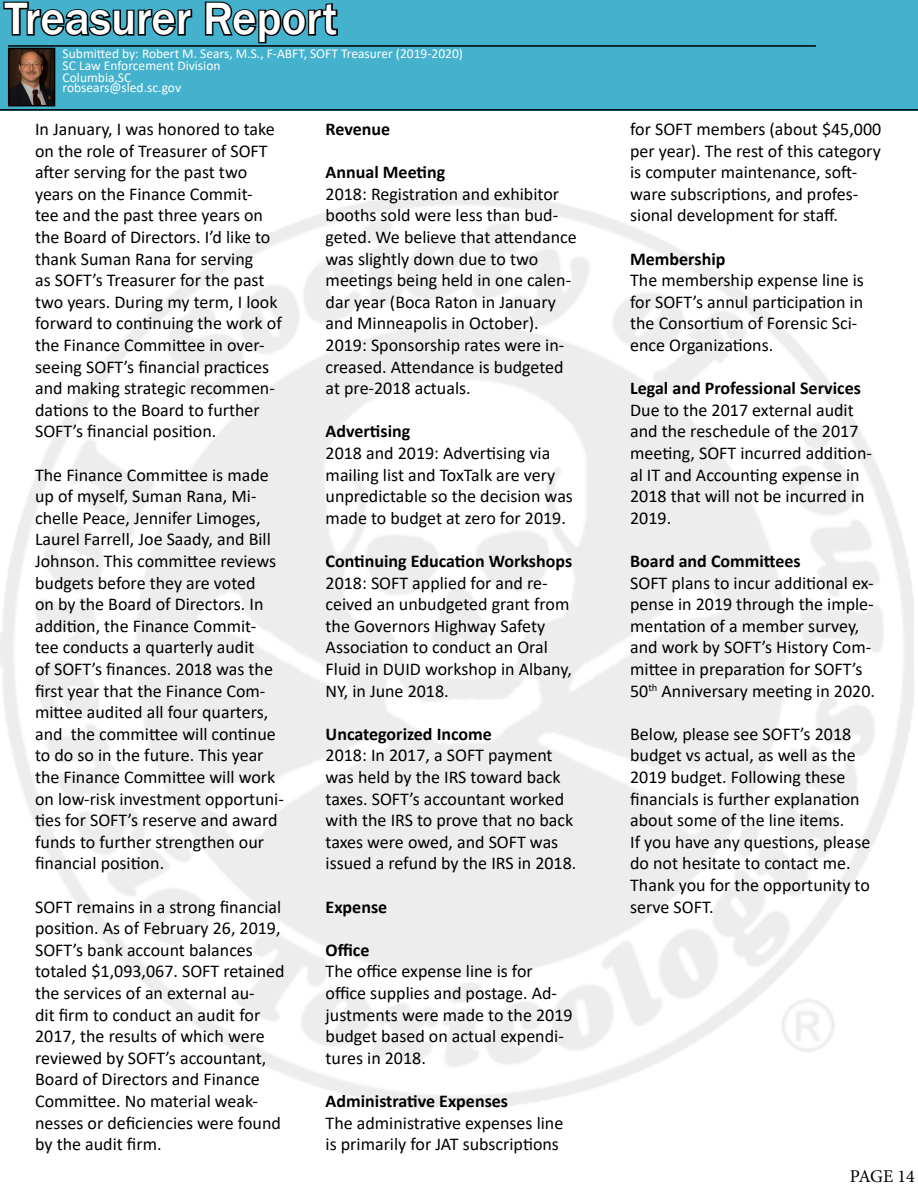
<style>
.page{position:relative;width:918px;height:1188px;background:#fff}
.page>*{position:absolute;margin:0;border:0;box-sizing:border-box;transform-origin:0 0}
.t1{font:500 46.5px "Franklin Gothic";color:#fff}
.t2{font:18px/21.6px "Calibri";color:#000}
.t3{font:700 18px "Calibri";color:#000}
.t4{font:18px "Minion Pro";letter-spacing:-.015em;color:#000}
.t5{font:13.5px "Calibri";color:#fff}
</style>
<div class="page">
<div style="left:0;top:0;width:918px;height:110px;background:#44b2cd"></div>
<hr style="left:0;top:109px;width:918px;height:2px;background:#000">
<svg style="left:3px;top:1px;width:190px;height:36px"></svg>
<svg style="left:204px;top:1px;width:134px;height:43px"></svg>
<img style="left:11px;top:51px;width:41px;height:52px">
<div style="left:8px;top:48px;width:47px;height:58px;border:2px solid #000"></div>
<hr style="left:8px;top:45px;width:808px;height:2px;background:#000">
<p class="t1" style="left:5px;top:-10px;width:334px">Treasurer Report</p>
<p class="t5" style="left:63px;top:44px;width:402px">Submitted by: Robert M. Sears, M.S., F-ABFT, SOFT Treasurer (2019-2020)</p>
<p class="t5" style="left:63px;top:56px;width:159px">SC Law Enforcement Division</p>
<p class="t5" style="left:63px;top:68px;width:70px">Columbia,SC</p>
<p class="t5" style="left:63px;top:78px;width:120px">robsears@sled.sc.gov</p>
<p class="t2" style="left:35px;top:118px;width:248px">In January, I was honored to take on the role of Treasurer of SOFT after serving for the past two years on the Finance Commit-<br>tee and the past three years on the Board of Directors. I’d like to thank Suman Rana for serving<br>as SOFT’s Treasurer for the past two years. During my term, I look forward to continuing the work of the Finance Committee in over&shy;seeing SOFT’s financial practices and making strategic recommen&shy;dations to the Board to further<br>SOFT’s financial position.</p>
<p class="t2" style="left:35px;top:463px;width:250px">The Finance Committee is made up of myself, Suman Rana, Mi&shy;chelle Peace, Jennifer Limoges,<br>Laurel Farrell, Joe Saady, and Bill<br>Johnson. This committee reviews budgets before they are voted<br>on by the Board of Directors. In addition, the Finance Commit&shy;tee conducts a quarterly audit<br>of SOFT’s finances. 2018 was the first year that the Finance Com&shy;mittee audited all four quarters, and the committee will continue to do so in the future. This year the Finance Committee will work on low-risk investment opportuni&shy;ties for SOFT’s reserve and award funds to further strengthen our financial position.</p>
<p class="t2" style="left:35px;top:895px;width:251px">SOFT remains in a strong financial position. As of February 26, 2019,<br>SOFT’s bank account balances totaled $1,093,067. SOFT retained the services of an external au-<br>dit firm to conduct an audit for<br>2017, the results of which were reviewed by SOFT’s accountant,<br>Board of Directors and Finance<br>Committee. No material weak&shy;nesses or deficiencies were found by the audit firm.</p>
<p class="t3" style="left:326px;top:116px;width:66px">Revenue</p>
<p class="t3" style="left:326px;top:159px;width:121px">Annual Meeting</p>
<p class="t2" style="left:326px;top:183px;width:253px">2018: Registration and exhibitor booths sold were less than bud&shy;geted. We believe that attendance was slightly down due to two meetings being held in one calen&shy;dar year (Boca Raton in January and Minneapolis in October).</p>
<p class="t2" style="left:326px;top:334px;width:240px;text-align:justify">2019: Sponsorship rates were in&shy;creased. Attendance is budgeted at pre-2018 actuals.</p>
<p class="t3" style="left:326px;top:419px;width:86px">Advertising</p>
<p class="t2" style="left:326px;top:442px;width:249px">2018 and 2019: Advertising via mailing list and ToxTalk are very unpredictable so the decision was made to budget at zero for 2019.</p>
<p class="t3" style="left:326px;top:548px;width:248px">Continuing Education Workshops</p>
<p class="t2" style="left:326px;top:571px;width:248px">2018: SOFT applied for and re&shy;ceived an unbudgeted grant from the Governors Highway Safety<br>Association to conduct an Oral<br>Fluid in DUID workshop in Albany,<br>NY, in June 2018.</p>
<p class="t3" style="left:326px;top:721px;width:168px">Uncategorized Income</p>
<p class="t2" style="left:326px;top:744px;width:252px">2018: In 2017, a SOFT payment was held by the IRS toward back taxes. SOFT’s accountant worked with the IRS to prove that no back taxes were owed, and SOFT was issued a refund by the IRS in 2018.</p>
<p class="t3" style="left:326px;top:894px;width:63px">Expense</p>
<p class="t3" style="left:326px;top:937px;width:45px">Office</p>
<p class="t2" style="left:326px;top:960px;width:249px">The office expense line is for office supplies and postage. Ad&shy;justments were made to the 2019 budget based on actual expendi&shy;tures in 2018.</p>
<p class="t3" style="left:326px;top:1088px;width:184px">Administrative Expenses</p>
<p class="t2" style="left:326px;top:1111px;width:239px">The administrative expenses line is primarily for JAT subscriptions</p>
<p class="t2" style="left:630px;top:118px;width:253px">for SOFT members (about $45,000 per year). The rest of this category is computer maintenance, soft&shy;ware subscriptions, and profes&shy;sional development for staff.</p>
<p class="t3" style="left:630px;top:246px;width:97px">Membership</p>
<p class="t2" style="left:630px;top:269px;width:235px">The membership expense line is for SOFT’s annul participation in the Consortium of Forensic Sci&shy;ence Organizations.</p>
<p class="t3" style="left:630px;top:375px;width:232px">Legal and Professional Services</p>
<p class="t2" style="left:630px;top:399px;width:243px">Due to the 2017 external audit and the reschedule of the 2017 meeting, SOFT incurred addition&shy;al IT and Accounting expense in<br>2018 that will not be incurred in<br>2019.</p>
<p class="t3" style="left:630px;top:548px;width:172px">Board and Committees</p>
<p class="t2" style="left:630px;top:571px;width:246px">SOFT plans to incur additional ex&shy;pense in 2019 through the imple&shy;mentation of a member survey, and work by SOFT’s History Com&shy;mittee in preparation for SOFT’s<br>50<sup>th</sup> Anniversary meeting in 2020.</p>
<p class="t2" style="left:630px;top:723px;width:231px">Below, please see SOFT’s 2018 budget vs actual, as well as the<br>2019 budget. Following these financials is further explanation about some of the line items.</p>
<p class="t2" style="left:630px;top:831px;width:242px">If you have any questions, please do not hesitate to contact me.</p>
<p class="t2" style="left:630px;top:874px;width:241px">Thank you for the opportunity to serve SOFT.</p>
<p class="t4" style="left:850px;top:1164px;width:66px">PAGE 14</p>
</div>
